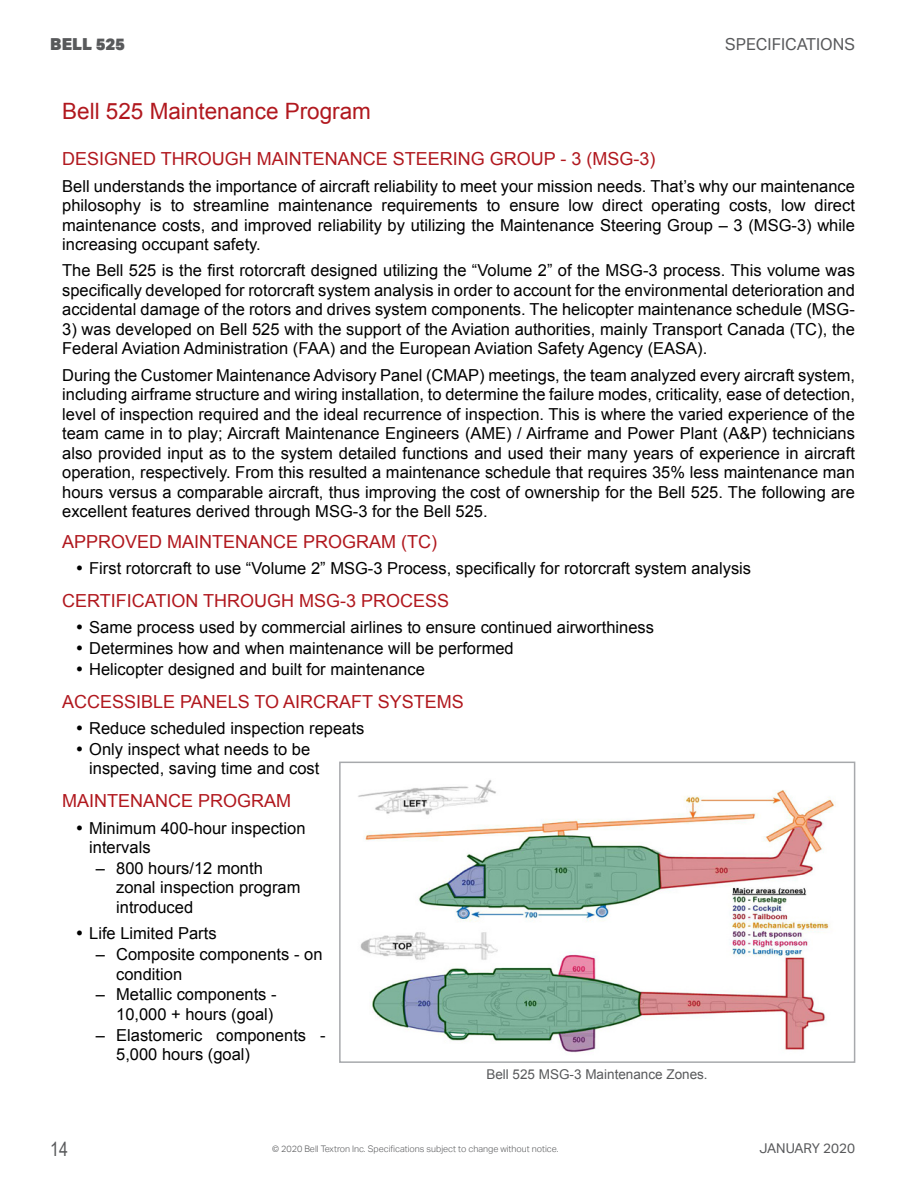
<style>
.page{position:relative;width:918px;height:1188px;background:#fff}
.page>*{position:absolute;margin:0;border:0;box-sizing:border-box;transform-origin:0 0}
.Heading_1{font:22.5px "Arial";color:#b1181e}
.t1{font:19.5px "Arial Narrow";color:#58595b}
.Heading_2{font:18px "Arial";color:#b1181e}
.t2{font:16.5px/19.5px "Arial";color:#000}
.t3{font:16.5px "Aktiv Grotesk";color:#58595b}
.t4{font:900 16.5px "Aktiv Grotesk";color:#58595b}
.t5{font:13.5px "Arial";color:#58595b}
.t6{font:13.5px "Aktiv Grotesk";color:#58595b}
.t7{font:300 9px "Aktiv Grotesk";color:#58595b}
</style>
<div class="page">
<img style="left:358px;top:780px;width:478px;height:273px">
<div style="left:339px;top:762px;width:516px;height:301px;border:2px solid #a7a9ac"></div>
<p class="t4" style="left:50px;top:33px;width:76px">BELL 525</p>
<p class="t3" style="left:725px;top:34px;width:131px">SPECIFICATIONS</p>
<p class="Heading_1" style="left:62px;top:96px;width:310px">Bell 525 Maintenance Program</p>
<p class="Heading_2" style="left:62px;top:147px;width:595px">DESIGNED THROUGH MAINTENANCE STEERING GROUP - 3 (MSG-3)</p>
<p class="t2" style="left:62px;top:176px;width:794px;text-align:justify">Bell understands the importance of aircraft reliability to meet your mission needs. That’s why our maintenance philosophy is to streamline maintenance requirements to ensure low direct operating costs, low direct maintenance costs, and improved reliability by utilizing the Maintenance Steering Group – 3 (MSG-3) while increasing occupant safety.</p>
<p class="t2" style="left:62px;top:261px;width:794px;text-align:justify">The Bell 525 is the first rotorcraft designed utilizing the “Volume 2” of the MSG-3 process. This volume was specifically developed for rotorcraft system analysis in order to account for the environmental deterioration and accidental damage of the rotors and drives system components. The helicopter maintenance schedule (MSG-</p>
<p class="t2" style="left:62px;top:320px;width:794px">3) was developed on Bell 525 with the support of the Aviation authorities, mainly Transport Canada (TC), the<br>Federal Aviation Administration (FAA) and the European Aviation Safety Agency (EASA).</p>
<p class="t2" style="left:62px;top:365px;width:794px;text-align:justify">During the Customer Maintenance Advisory Panel (CMAP) meetings, the team analyzed every aircraft system, including airframe structure and wiring installation, to determine the failure modes, criticality, ease of detection, level of inspection required and the ideal recurrence of inspection. This is where the varied experience of the team came in to play; Aircraft Maintenance Engineers (AME) / Airframe and Power Plant (A&amp;P) technicians also provided input as to the system detailed functions and used their many years of experience in aircraft operation, respectively. From this resulted a maintenance schedule that requires 35% less maintenance man hours versus a comparable aircraft, thus improving the cost of ownership for the Bell 525. The following are excellent features derived through MSG-3 for the Bell 525.</p>
<p class="Heading_2" style="left:62px;top:529px;width:377px">APPROVED MAINTENANCE PROGRAM (TC)</p>
<p class="t2" style="left:89px;top:558px;width:664px">First rotorcraft to use “Volume 2” MSG-3 Process, specifically for rotorcraft system analysis</p>
<p class="Heading_2" style="left:62px;top:589px;width:389px">CERTIFICATION THROUGH MSG-3 PROCESS</p>
<p class="t2" style="left:89px;top:618px;width:566px">Same process used by commercial airlines to ensure continued airworthiness</p>
<p class="t2" style="left:89px;top:639px;width:426px">Determines how and when maintenance will be performed</p>
<p class="t2" style="left:89px;top:659px;width:337px">Helicopter designed and built for maintenance</p>
<p class="Heading_2" style="left:62px;top:690px;width:403px">ACCESSIBLE PANELS TO AIRCRAFT SYSTEMS</p>
<p class="t2" style="left:89px;top:719px;width:277px">Reduce scheduled inspection repeats</p>
<p class="t2" style="left:89px;top:739px;width:232px">Only inspect what needs to be inspected, saving time and cost</p>
<p class="Heading_2" style="left:62px;top:789px;width:231px">MAINTENANCE PROGRAM</p>
<p class="t2" style="left:89px;top:818px;width:218px">Minimum 400-hour inspection intervals</p>
<p class="t2" style="left:116px;top:859px;width:186px;text-indent:-20px">– 800 hours/12 month zonal inspection program introduced</p>
<p class="t2" style="left:89px;top:924px;width:129px">Life Limited Parts</p>
<p class="t2" style="left:116px;top:945px;width:208px;text-indent:-20px">– Composite components - on condition</p>
<p class="t2" style="left:96px;top:985px;width:182px;text-align:right">– Metallic components -<br>10,000 + hours (goal)</p>
<p class="t2" style="left:116px;top:1025px;width:211px;text-indent:-20px">– Elastomeric components -<br>5,000 hours (goal)</p>
<p class="t5" style="left:486px;top:1066px;width:223px">Bell 525 MSG-3 Maintenance Zones.</p>
<p class="t1" style="left:50px;top:1135px;width:19px">14</p>
<p class="t7" style="left:272px;top:1144px;width:288px">© 2020 Bell Textron Inc. Specifications subject to change without notice.</p>
<p class="t6" style="left:759px;top:1140px;width:97px">JANUARY 2020</p>
</div>
